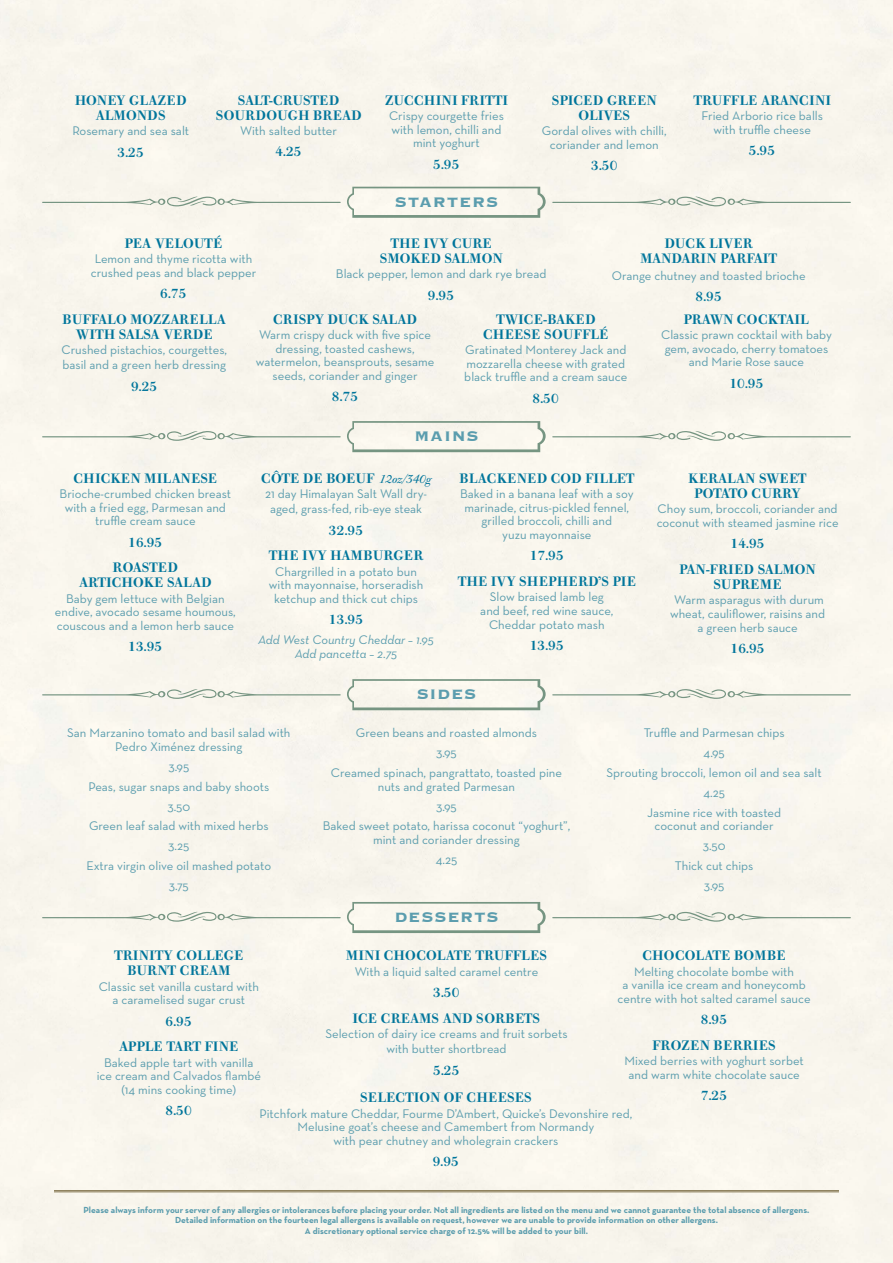
<style>
.page{position:relative;width:893px;height:1263px;background:#fff}
.page>*{position:absolute;margin:0;border:0;box-sizing:border-box;transform-origin:0 0}
.t1{font:700 18px "Copperplate";letter-spacing:.05em;color:#5b9dae}
.t2{font:500 13.5px/15px "Bodoni Old Face BE";letter-spacing:.02em;color:#00759b;text-align:center}
.t3{font:500 13.5px/25.7px "Bodoni Old Face BE";color:#00759b;text-align:center}
.t4{font:500 13.5px/25.7px "Bodoni Old Face BE";letter-spacing:.04em;color:#00759b;text-align:center}
.t5{font:12.75px/13.5px "Neutra Text";color:#5b9dae;text-align:center}
.t6{font:italic 12.75px/13.5px "Neutra Text";color:#5b9dae;text-align:center}
.t7{font:700 9px/10.5px "Neutra Text";color:#5b9dae;text-align:center}
.s1{font-weight:400;font-style:italic;font-size:12px}
</style>
<div class="page">
<hr style="left:54px;top:1190px;width:785px;height:1px;background:#83754e">
<hr style="left:54px;top:1191px;width:785px;height:1px;background:#83754e">
<svg style="left:42px;top:196px;width:299px;height:11px;background:#e3e6db"></svg>
<svg style="left:552px;top:196px;width:299px;height:11px;background:#e3e5db"></svg>
<svg style="left:347px;top:187px;width:199px;height:31px"></svg>
<svg style="left:42px;top:430px;width:299px;height:11px"></svg>
<svg style="left:552px;top:430px;width:299px;height:11px"></svg>
<svg style="left:347px;top:421px;width:199px;height:31px"></svg>
<svg style="left:42px;top:688px;width:299px;height:11px"></svg>
<svg style="left:552px;top:688px;width:299px;height:11px"></svg>
<svg style="left:347px;top:679px;width:199px;height:31px"></svg>
<svg style="left:42px;top:911px;width:299px;height:11px;background:#e4e6dc"></svg>
<svg style="left:552px;top:911px;width:299px;height:11px;background:#e3e6db"></svg>
<svg style="left:347px;top:902px;width:199px;height:31px"></svg>
<p class="t2" style="left:75px;top:93px;width:113px">HONEY GLAZED<br>ALMONDS</p>
<p class="t5" style="left:72px;top:124px;width:118px">Rosemary and sea salt</p>
<p class="t2" style="left:118px;top:145px;width:28px">3.25</p>
<p class="t2" style="left:216px;top:93px;width:147px">SALT-CRUSTED<br>SOURDOUGH BREAD</p>
<p class="t5" style="left:240px;top:124px;width:98px">With salted butter</p>
<p class="t2" style="left:275px;top:144px;width:28px">4.25</p>
<p class="t2" style="left:385px;top:93px;width:124px">ZUCCHINI FRITTI</p>
<p class="t5" style="left:389px;top:109px;width:116px">Crispy courgette fries with lemon, chilli and mint yoghurt</p>
<p class="t2" style="left:433px;top:157px;width:28px">5.95</p>
<h1 class="t1" style="left:395px;top:190px;width:105px">STARTERS</h1>
<p class="t2" style="left:552px;top:93px;width:106px">SPICED GREEN<br>OLIVES</p>
<p class="t5" style="left:542px;top:124px;width:126px">Gordal olives with chilli, coriander and lemon</p>
<p class="t2" style="left:591px;top:158px;width:28px">3.50</p>
<p class="t2" style="left:693px;top:93px;width:139px">TRUFFLE ARANCINI</p>
<p class="t5" style="left:701px;top:109px;width:123px">Fried Arborio rice balls with truffle cheese</p>
<p class="t2" style="left:749px;top:143px;width:28px">5.95</p>
<p class="t2" style="left:125px;top:236px;width:99px">PEA VELOUTÉ</p>
<p class="t5" style="left:91px;top:252px;width:167px">Lemon and thyme ricotta with crushed peas and black pepper</p>
<p class="t2" style="left:160px;top:286px;width:28px">6.75</p>
<p class="t2" style="left:380px;top:236px;width:124px">THE IVY CURE<br>SMOKED SALMON</p>
<p class="t5" style="left:336px;top:267px;width:212px">Black pepper, lemon and dark rye bread</p>
<p class="t2" style="left:428px;top:288px;width:28px">9.95</p>
<p class="t2" style="left:640px;top:236px;width:138px">DUCK LIVER<br>MANDARIN PARFAIT</p>
<p class="t5" style="left:612px;top:269px;width:195px">Orange chutney and toasted brioche</p>
<p class="t2" style="left:696px;top:289px;width:28px">8.95</p>
<p class="t2" style="left:63px;top:312px;width:165px">BUFFALO MOZZARELLA<br>WITH SALSA VERDE</p>
<p class="t5" style="left:61px;top:342px;width:167px;line-height:15px;text-align:left">Crushed pistachios, courgettes, basil and a green herb dressing</p>
<p class="t2" style="left:131px;top:379px;width:28px">9.25</p>
<p class="t4" style="left:73px;top:465px;width:145px">CHICKEN MILANESE</p>
<p class="t5" style="left:60px;top:487px;width:173px">Brioche-crumbed chicken breast with a fried egg, Parmesan and truffle cream sauce</p>
<p class="t3" style="left:113px;top:529px;width:67px">16.95<br>ROASTED</p>
<p class="t2" style="left:79px;top:575px;width:134px">ARTICHOKE SALAD</p>
<p class="t5" style="left:55px;top:592px;width:183px">Baby gem lettuce with Belgian endive, avocado sesame houmous, couscous and a lemon herb sauce</p>
<p class="t2" style="left:128px;top:639px;width:36px">13.95</p>
<p class="t2" style="left:273px;top:312px;width:145px">CRISPY DUCK SALAD</p>
<p class="t5" style="left:256px;top:328px;width:180px">Warm crispy duck with five spice dressing, toasted cashews, watermelon, beansprouts, sesame seeds, coriander and ginger</p>
<p class="t2" style="left:332px;top:389px;width:28px">8.75</p>
<p class="t2" style="left:483px;top:312px;width:127px">TWICE-BAKED<br>CHEESE SOUFFLÉ</p>
<p class="t5" style="left:464px;top:343px;width:164px;text-align:left">Gratinated Monterey Jack and mozzarella cheese with grated black truffle and a cream sauce</p>
<p class="t2" style="left:533px;top:391px;width:28px">8.50</p>
<h1 class="t1" style="left:414px;top:424px;width:66px">MAINS</h1>
<p class="t2" style="left:261px;top:471px;width:171px">CÔTE DE BOEUF <span class="s1">12oz/340g</span></p>
<p class="t5" style="left:265px;top:486px;width:163px;line-height:15px">21 day Himalayan Salt Wall dry&shy;aged, grass-fed, rib-eye steak</p>
<p class="t2" style="left:269px;top:517px;width:156px;line-height:25.7px">32.95<br>THE IVY HAMBURGER</p>
<p class="t5" style="left:269px;top:565px;width:156px">Chargrilled in a potato bun with mayonnaise, horseradish ketchup and thick cut chips</p>
<p class="t2" style="left:329px;top:612px;width:36px">13.95</p>
<p class="t6" style="left:258px;top:633px;width:177px">Add West Country Cheddar – 1.95<br>Add pancetta – 2.75</p>
<p class="t2" style="left:459px;top:471px;width:177px">BLACKENED COD FILLET</p>
<p class="t5" style="left:460px;top:487px;width:175px">Baked in a banana leaf with a soy marinade, citrus-pickled fennel, grilled broccoli, chilli and<br>yuzu mayonnaise</p>
<p class="t2" style="left:458px;top:543px;width:180px;line-height:25.7px">17.95<br>THE IVY SHEPHERD’S PIE</p>
<p class="t5" style="left:480px;top:590px;width:135px">Slow braised lamb leg and beef, red wine sauce,<br>Cheddar potato mash</p>
<p class="t2" style="left:530px;top:638px;width:36px">13.95</p>
<h1 class="t1" style="left:417px;top:682px;width:61px">SIDES</h1>
<p class="t2" style="left:684px;top:312px;width:127px">PRAWN COCKTAIL</p>
<p class="t5" style="left:661px;top:328px;width:172px">Classic prawn cocktail with baby gem, avocado, cherry tomatoes and Marie Rose sauce</p>
<p class="t2" style="left:729px;top:376px;width:36px">10.95</p>
<p class="t3" style="left:689px;top:471px;width:119px;line-height:15px">KERALAN SWEET<br>POTATO CURRY</p>
<p class="t5" style="left:657px;top:502px;width:183px;text-align:left">Choy sum, broccoli, coriander and coconut with steamed jasmine rice</p>
<p class="t3" style="left:679px;top:531px;width:138px">14.95<br>PAN-FRIED SALMON</p>
<p class="t4" style="left:713px;top:572px;width:70px">SUPREME</p>
<p class="t5" style="left:670px;top:593px;width:157px">Warm asparagus with durum wheat, cauliflower, raisins and a green herb sauce</p>
<p class="t2" style="left:730px;top:641px;width:36px">16.95</p>
<p class="t5" style="left:67px;top:726px;width:225px">San Marzanino tomato and basil salad with<br>Pedro Ximénez dressing</p>
<p class="t5" style="left:86px;top:756px;width:186px;line-height:20px">3.95<br>Peas, sugar snaps and baby shoots<br>3.50<br>Green leaf salad with mixed herbs<br>3.25<br>Extra virgin olive oil mashed potato<br>3.75</p>
<p class="t5" style="left:331px;top:723px;width:233px;line-height:20px">Green beans and roasted almonds<br>3.95<br>Creamed spinach, pangrattato, toasted pine</p>
<p class="t5" style="left:323px;top:776px;width:249px;line-height:20px">nuts and grated Parmesan<br>3.95<br>Baked sweet potato, harissa coconut “yoghurt”,</p>
<p class="t5" style="left:373px;top:829px;width:148px;line-height:20px">mint and coriander dressing<br>4.25</p>
<h1 class="t1" style="left:394px;top:905px;width:106px">DESSERTS</h1>
<p class="t5" style="left:606px;top:723px;width:217px;line-height:20px">Truffle and Parmesan chips<br>4.95<br>Sprouting broccoli, lemon oil and sea salt<br>4.25<br>Jasmine rice with toasted</p>
<p class="t5" style="left:654px;top:816px;width:121px;line-height:20px">coconut and coriander<br>3.50<br>Thick cut chips<br>3.95</p>
<p class="t2" style="left:346px;top:948px;width:202px">MINI CHOCOLATE TRUFFLES</p>
<p class="t5" style="left:355px;top:964px;width:185px">With a liquid salted caramel centre</p>
<p class="t2" style="left:353px;top:980px;width:189px;line-height:25.7px">3.50<br>ICE CREAMS AND SORBETS</p>
<p class="t5" style="left:325px;top:1026px;width:244px;line-height:15px">Selection of dairy ice creams and fruit sorbets with butter shortbread</p>
<p class="t2" style="left:433px;top:1063px;width:28px">5.25</p>
<p class="t2" style="left:642px;top:948px;width:145px">CHOCOLATE BOMBE</p>
<p class="t5" style="left:618px;top:964px;width:195px">Melting chocolate bombe with<br>a vanilla ice cream and honeycomb centre with hot salted caramel sauce</p>
<p class="t4" style="left:652px;top:1007px;width:125px">8.95<br>FROZEN BERRIES</p>
<p class="t5" style="left:624px;top:1054px;width:181px">Mixed berries with yoghurt sorbet and warm white chocolate sauce</p>
<p class="t2" style="left:701px;top:1088px;width:28px">7.25</p>
<p class="t2" style="left:114px;top:948px;width:131px">TRINITY COLLEGE<br>BURNT CREAM</p>
<p class="t5" style="left:99px;top:979px;width:162px">Classic set vanilla custard with a caramelised sugar crust</p>
<p class="t3" style="left:119px;top:1008px;width:121px">6.95<br>APPLE TART FINE</p>
<p class="t5" style="left:97px;top:1055px;width:166px">Baked apple tart with vanilla ice cream and Calvados flambé (14 mins cooking time)</p>
<p class="t2" style="left:166px;top:1103px;width:28px">8.50</p>
<p class="t2" style="left:360px;top:1090px;width:173px">SELECTION OF CHEESES</p>
<p class="t5" style="left:259px;top:1106px;width:374px">Pitchfork mature Cheddar, Fourme D’Ambert, Quicke’s Devonshire red,<br>Melusine goat’s cheese and Camembert from Normandy<br>with pear chutney and wholegrain crackers</p>
<p class="t2" style="left:433px;top:1154px;width:28px">9.95</p>
<p class="t7" style="left:84px;top:1204px;width:727px">Please always inform your server of any allergies or intolerances before placing your order. Not all ingredients are listed on the menu and we cannot guarantee the total absence of allergens.<br>Detailed information on the fourteen legal allergens is available on request, however we are unable to provide information on other allergens.<br>A discretionary optional service charge of 12.5% will be added to your bill.</p>
</div>
